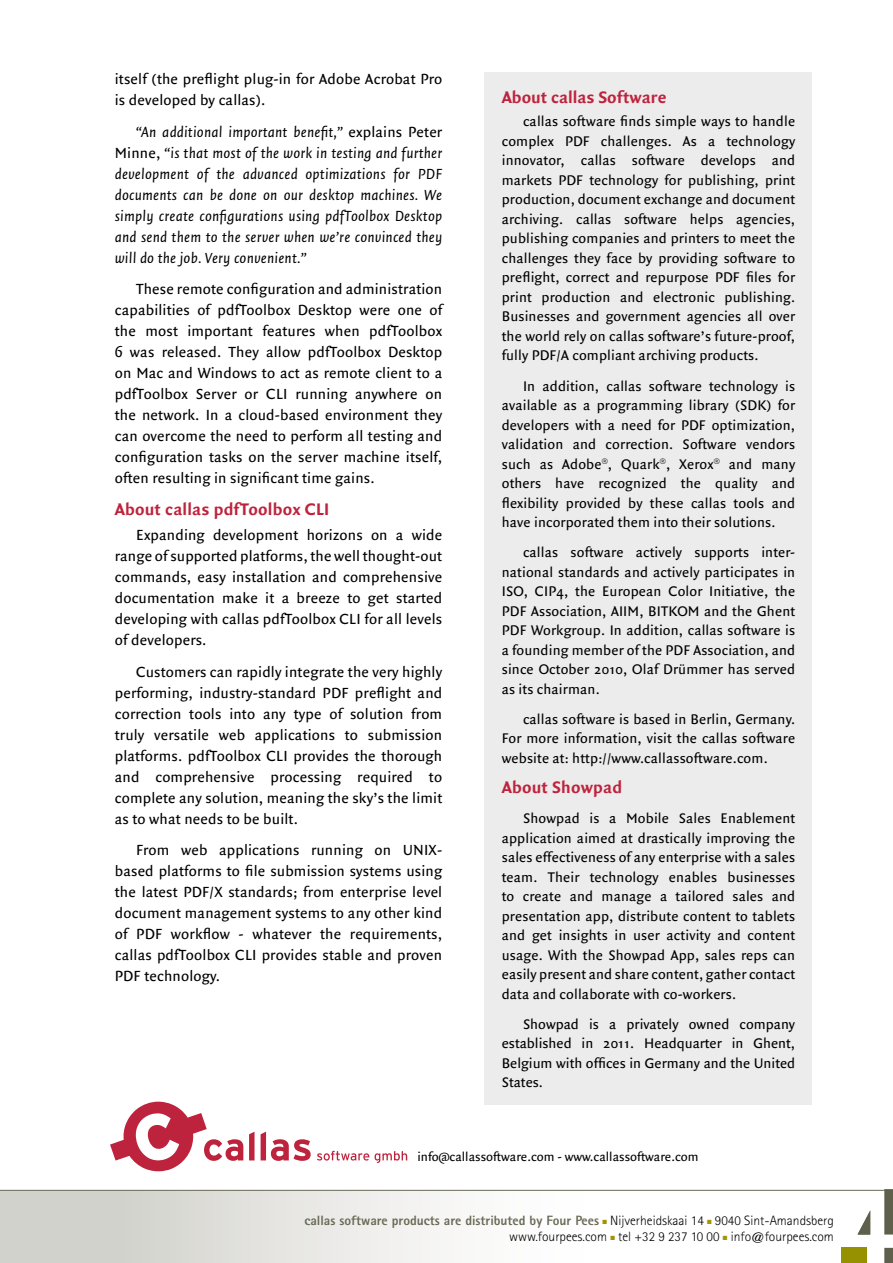
<style>
.page{position:relative;width:893px;height:1263px;background:#fff}
.page>*{position:absolute;margin:0;border:0;box-sizing:border-box;transform-origin:0 0}
.t1{font:84px "Callas One";color:#be233d}
.t2{font:700 18px "Quadraat Sans";letter-spacing:.01em;color:#be233d}
.t3{font:15.75px/21px "Quadraat Sans";letter-spacing:.01em;color:#000;text-align:justify}
.t4{font:italic 15.75px/21px "Quadraat Sans";letter-spacing:.01em;color:#000;text-align:justify}
.t5{font:15px/19.5px "Quadraat Sans";letter-spacing:.01em;color:#000;text-align:justify}
.t6{font:300 13.5px/16.2px "Rotis Sans Serif";color:#000;text-align:right}
.t7{font:13.5px "Quadraat Sans";color:#000}
.s1{font-style:normal}
.s2{font-weight:800;color:#6a6a57}
.s3{color:#a69300}
</style>
<div class="page">
<div style="left:485px;top:72px;width:327px;height:1032px;background:#ececec"></div>
<div style="left:0;top:1191px;width:893px;height:72px;background:linear-gradient(to right,#d3d2cd,#fff)"></div>
<hr style="left:0;top:1190px;width:893px;height:1px;background:#6a6a57">
<svg style="left:884px;top:1189px;width:9px;height:74px"></svg>
<svg style="left:857px;top:1210px;width:13px;height:24px"></svg>
<div style="left:841px;top:1248px;width:26px;height:15px;background:#959100"></div>
<p class="t3" style="left:115px;top:68px;width:329px">itself (the preflight plug-in for Adobe Acrobat Pro is developed by callas).</p>
<p class="t4" style="left:115px;top:121px;width:329px;text-indent:21px">“An additional important benefit,” <span class="s1">explains Peter Minne,</span> “is that most of the work in testing and further development of the advanced optimizations for PDF documents can be done on our desktop machines. We simply create configurations using pdfToolbox Desktop and send them to the server when we’re convinced they will do the job. Very convenient.”</p>
<p class="t3" style="left:115px;top:279px;width:329px;text-indent:21px">These remote configuration and administration capabilities of pdfToolbox Desktop were one of the most important features when pdfToolbox 6 was released. They allow pdfToolbox Desktop on Mac and Windows to act as remote client to a pdfToolbox Server or CLI running anywhere on the network. In a cloud-based environment they can overcome the need to perform all testing and configuration tasks on the server machine itself, often resulting in significant time gains.</p>
<p class="t2" style="left:115px;top:499px;width:216px">About callas pdfToolbox CLI</p>
<p class="t3" style="left:115px;top:525px;width:329px;text-indent:21px">Expanding development horizons on a wide range of supported platforms, the well thought-out commands, easy installation and comprehensive documentation make it a breeze to get started developing with callas pdfToolbox CLI for all levels of developers.</p>
<p class="t3" style="left:115px;top:661px;width:329px;text-indent:21px">Customers can rapidly integrate the very highly performing, industry-standard PDF preflight and correction tools into any type of solution from truly versatile web applications to submission platforms. pdfToolbox CLI provides the thorough and comprehensive processing required to complete any solution, meaning the sky’s the limit as to what needs to be built.</p>
<p class="t3" style="left:115px;top:840px;width:329px;text-indent:21px">From web applications running on UNIX&shy;based platforms to file submission systems using the latest PDF/X standards; from enterprise level document management systems to any other kind of PDF workflow - whatever the requirements, callas pdfToolbox CLI provides stable and proven PDF technology.</p>
<p class="t2" style="left:502px;top:87px;width:166px">About callas Software</p>
<p class="t5" style="left:502px;top:112px;width:295px;text-indent:21px">callas software finds simple ways to handle complex PDF challenges. As a technology innovator, callas software develops and markets PDF technology for publishing, print production, document exchange and document archiving. callas software helps agencies, publishing companies and printers to meet the challenges they face by providing software to preflight, correct and repurpose PDF files for print production and electronic publishing.<br>Businesses and government agencies all over the world rely on callas software’s future-proof, fully PDF/A compliant archiving products.</p>
<p class="t5" style="left:502px;top:376px;width:295px;text-indent:21px">In addition, callas software technology is available as a programming library (SDK) for developers with a need for PDF optimization, validation and correction. Software vendors such as Adobe<sup>®</sup>, Quark<sup>®</sup>, Xerox<sup>®</sup> and many others have recognized the quality and flexibility provided by these callas tools and have incorporated them into their solutions.</p>
<p class="t5" style="left:502px;top:543px;width:295px;text-indent:21px">callas software actively supports inter&shy;national standards and actively participates in ISO, CIP4, the European Color Initiative, the PDF Association, AIIM, BITKOM and the Ghent PDF Workgroup. In addition, callas software is a founding member of the PDF Association, and since October 2010, Olaf Drümmer has served as its chairman.</p>
<p class="t5" style="left:502px;top:709px;width:295px;text-indent:21px">callas software is based in Berlin, Germany.<br>For more information, visit the callas software website at: http://www.callassoftware.com.</p>
<p class="t2" style="left:502px;top:777px;width:122px">About Showpad</p>
<p class="t5" style="left:502px;top:808px;width:295px;text-indent:21px">Showpad is a Mobile Sales Enablement application aimed at drastically improving the sales effectiveness of any enterprise with a sales team. Their technology enables businesses to create and manage a tailored sales and presentation app, distribute content to tablets and get insights in user activity and content usage. With the Showpad App, sales reps can easily present and share content, gather contact data and collaborate with co-workers.</p>
<p class="t5" style="left:502px;top:1014px;width:295px;text-indent:21px">Showpad is a privately owned company established in 2011. Headquarter in Ghent, Belgium with offices in Germany and the United States.</p>
<h1 class="t1" style="left:110px;top:1098px;width:299px">a</h1>
<p class="t7" style="left:417px;top:1148px;width:283px">info@callassoftware.com - www.callassoftware.com</p>
<p class="t6" style="left:304px;top:1212px;width:531px"><span class="s2">callas software products are distributed by Four Pees</span> <span class="s3">■</span> Nijverheidskaai 14 <span class="s3">■</span> 9040 Sint-Amandsberg www.fourpees.com <span class="s3">■</span> tel +32 9 237 10 00 <span class="s3">■</span> info@fourpees.com</p>
</div>
